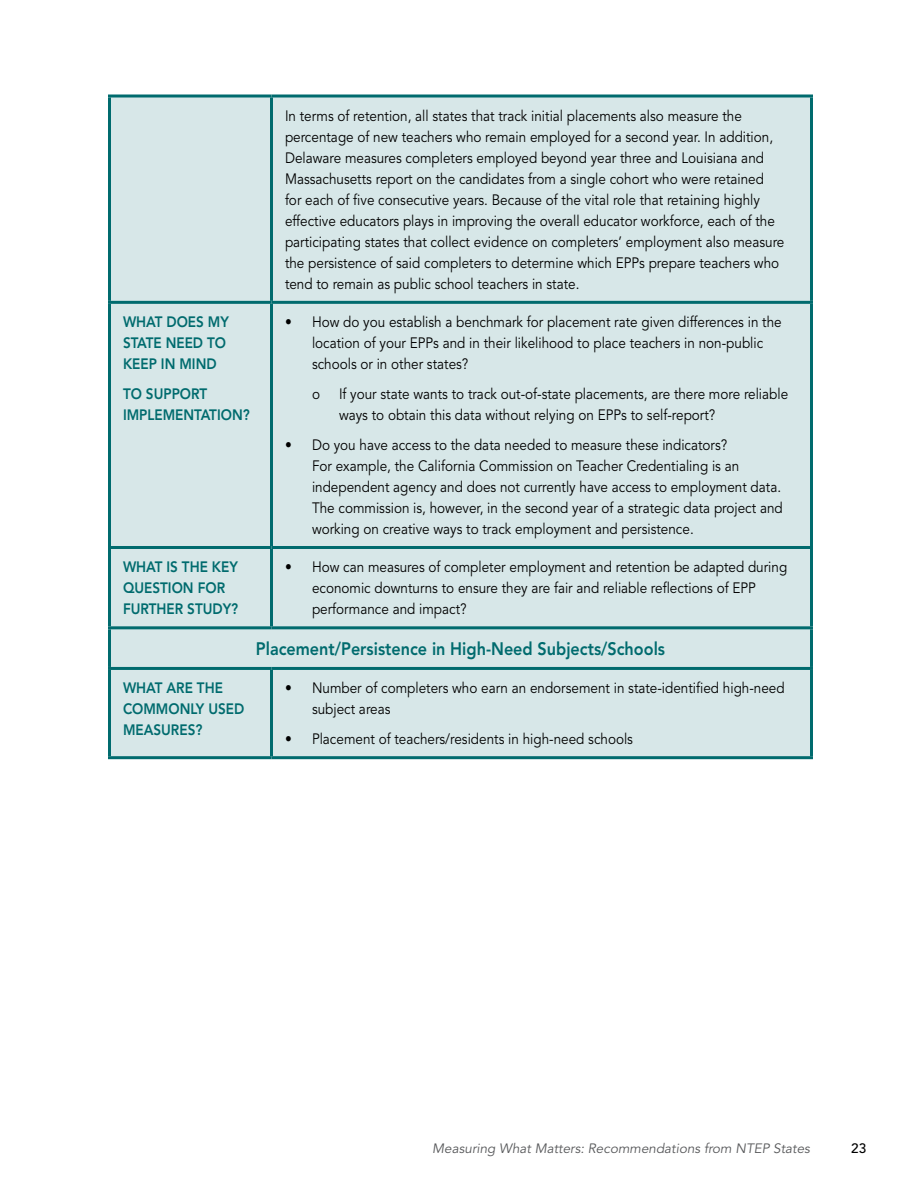
<style>
.page{position:relative;width:918px;height:1188px;background:#fff}
.page>*{position:absolute;margin:0;border:0;box-sizing:border-box;transform-origin:0 0}
.t1{font:800 18px "Avenir LT Std";color:#006b6e;scale:.9 1}
.t2{font:15px/21px "Avenir LT Std";color:#000;scale:.9 1}
.t3{font:800 15px/21px "Avenir LT Std";color:#006b6e;scale:.9 1}
.t4{font:italic 13.5px "Avenir LT Std";color:#58595b}
.t5{font:500 13.5px "Avenir LT Std";color:#000}
</style>
<div class="page">
<div style="left:111px;top:98px;width:699px;height:658px;background:#d7e7e8"></div>
<svg style="left:108px;top:94px;width:164px;height:4px"></svg>
<svg style="left:272px;top:94px;width:541px;height:4px;fill:#006b6e"></svg>
<hr style="left:270px;top:97px;width:3px;height:204px;background:#006b6e">
<hr style="left:108px;top:301px;width:164px;height:3px;background:#006b6e">
<hr style="left:272px;top:301px;width:541px;height:3px;background:#006b6e">
<hr style="left:270px;top:304px;width:3px;height:242px;background:#006b6e">
<hr style="left:108px;top:546px;width:164px;height:3px;background:#006b6e">
<hr style="left:272px;top:546px;width:541px;height:3px;background:#006b6e">
<hr style="left:270px;top:549px;width:3px;height:77px;background:#006b6e">
<hr style="left:108px;top:626px;width:164px;height:3px;background:#006b6e">
<hr style="left:272px;top:626px;width:541px;height:3px;background:#006b6e">
<hr style="left:108px;top:667px;width:164px;height:3px;background:#006b6e">
<hr style="left:272px;top:667px;width:541px;height:3px;background:#006b6e">
<hr style="left:270px;top:670px;width:3px;height:86px;background:#006b6e">
<hr style="left:108px;top:756px;width:164px;height:3px;background:#006b6e">
<hr style="left:272px;top:756px;width:541px;height:3px;background:#006b6e">
<hr style="left:108px;top:97px;width:3px;height:204px;background:#006b6e">
<hr style="left:810px;top:97px;width:3px;height:204px;background:#006b6e">
<hr style="left:108px;top:304px;width:3px;height:242px;background:#006b6e">
<hr style="left:810px;top:304px;width:3px;height:242px;background:#006b6e">
<hr style="left:108px;top:549px;width:3px;height:77px;background:#006b6e">
<hr style="left:810px;top:549px;width:3px;height:77px;background:#006b6e">
<hr style="left:108px;top:629px;width:3px;height:38px;background:#006b6e">
<hr style="left:810px;top:629px;width:3px;height:38px;background:#006b6e">
<hr style="left:108px;top:670px;width:3px;height:86px;background:#006b6e">
<hr style="left:810px;top:670px;width:3px;height:86px;background:#006b6e">
<p class="t3" style="left:123px;top:312px;width:119px">WHAT DOES MY<br>STATE NEED TO<br>KEEP IN MIND</p>
<p class="t3" style="left:123px;top:383px;width:142px">TO SUPPORT<br>IMPLEMENTATION?</p>
<p class="t2" style="left:285px;top:106px;width:556px">In terms of retention, all states that track initial placements also measure the percentage of new teachers who remain employed for a second year. In addition, Delaware measures completers employed beyond year three and Louisiana and Massachusetts report on the candidates from a single cohort who were retained<br>for each of five consecutive years. Because of the vital role that retaining highly effective educators plays in improving the overall educator workforce, each of the participating states that collect evidence on completers’ employment also measure the persistence of said completers to determine which EPPs prepare teachers who tend to remain as public school teachers in state.</p>
<p class="t2" style="left:312px;top:312px;width:523px;text-indent:-27px">• How do you establish a benchmark for placement rate given differences in the location of your EPPs and in their likelihood to place teachers in non-public schools or in other states?</p>
<p class="t2" style="left:312px;top:384px;width:10px">o</p>
<p class="t2" style="left:339px;top:384px;width:501px">If your state wants to track out-of-state placements, are there more reliable ways to obtain this data without relying on EPPs to self-report?</p>
<p class="t2" style="left:312px;top:435px;width:525px;text-indent:-27px">• Do you have access to the data needed to measure these indicators?<br>For example, the California Commission on Teacher Credentialing is an independent agency and does not currently have access to employment data.<br>The commission is, however, in the second year of a strategic data project and working on creative ways to track employment and persistence.</p>
<p class="t3" style="left:123px;top:557px;width:130px">WHAT IS THE KEY<br>QUESTION FOR<br>FURTHER STUDY?</p>
<p class="t2" style="left:312px;top:557px;width:530px;text-indent:-27px">• How can measures of completer employment and retention be adapted during economic downturns to ensure they are fair and reliable reflections of EPP performance and impact?</p>
<p class="t1" style="left:256px;top:638px;width:456px">Placement/Persistence in High-Need Subjects/Schools</p>
<p class="t3" style="left:123px;top:678px;width:136px">WHAT ARE THE<br>COMMONLY USED<br>MEASURES?</p>
<p class="t2" style="left:312px;top:678px;width:527px;text-indent:-27px">• Number of completers who earn an endorsement in state-identified high-need subject areas</p>
<p class="t2" style="left:285px;top:729px;width:388px">• Placement of teachers/residents in high-need schools</p>
<p class="t4" style="left:432px;top:1141px;width:379px">Measuring What Matters: Recommendations from NTEP States</p>
<p class="t5" style="left:851px;top:1141px;width:17px">23</p>
</div>
